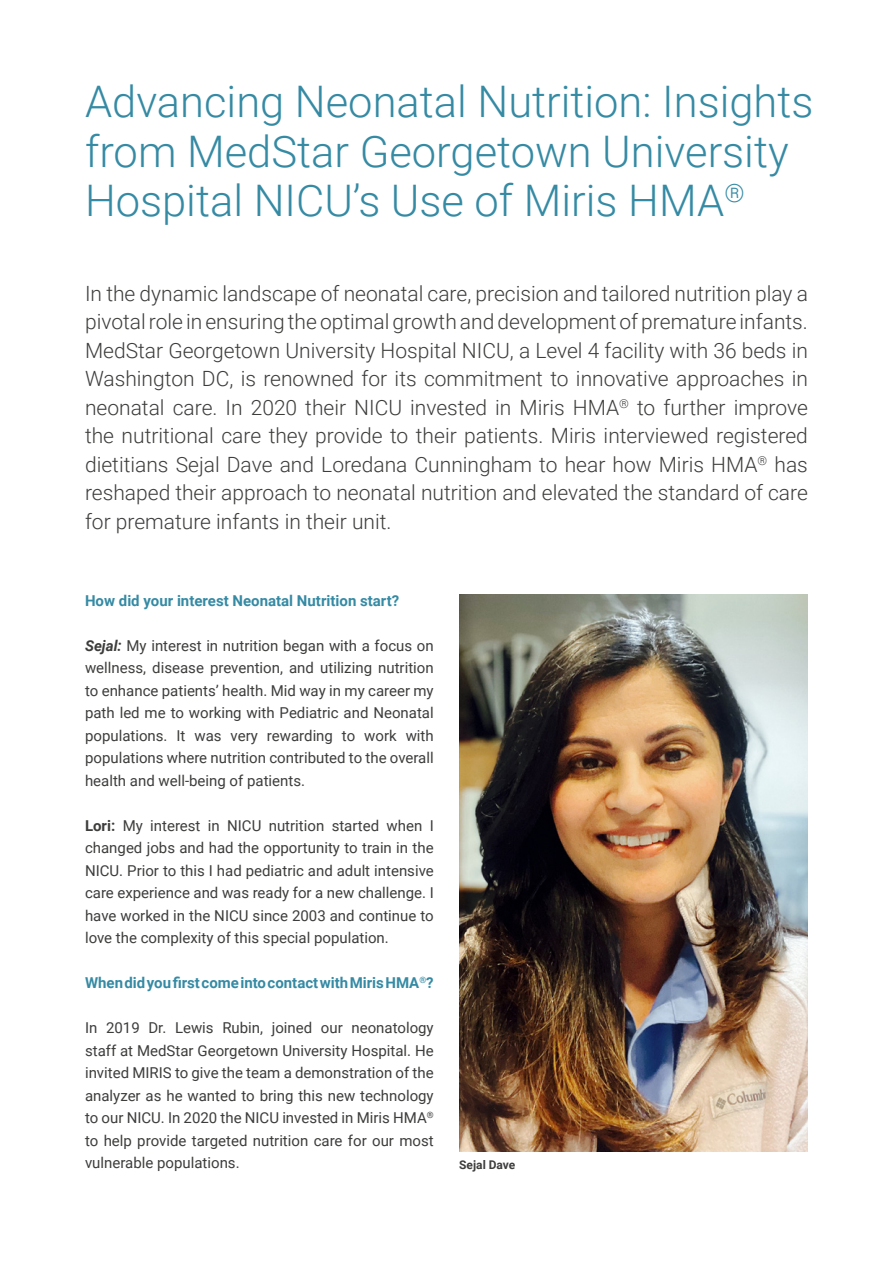
<style>
.page{position:relative;width:893px;height:1263px;background:#fff}
.page>*{position:absolute;margin:0;border:0;box-sizing:border-box;transform-origin:0 0}
.t1{font:300 43.5px/49.5px "Roboto";color:#358aa4}
.t2{font:300 21px/28.5px "Roboto";color:#3d3d3c;text-align:justify}
.t3{font:15px/22.5px "Roboto";color:#3d3d3c;text-align:justify}
.t4{font:700 15px "Roboto";color:#358aa4}
.t5{font:700 12px "Roboto";color:#3d3d3c}
.s1{font-weight:700;font-style:italic}
.s2{font-weight:700}
</style>
<div class="page">
<img style="left:459px;top:595px;width:349px;height:556px">
<p class="t1" style="left:85px;top:76px;width:730px">Advancing Neonatal Nutrition: Insights from MedStar Georgetown University<br>Hospital NICU’s Use of Miris HMA<sup>®</sup></p>
<p class="t2" style="left:85px;top:278px;width:724px">In the dynamic landscape of neonatal care, precision and tailored nutrition play a pivotal role in ensuring the optimal growth and development of premature infants.<br>MedStar Georgetown University Hospital NICU, a Level 4 facility with 36 beds in Washington DC, is renowned for its commitment to innovative approaches in neonatal care. In 2020 their NICU invested in Miris HMA<sup>®</sup> to further improve the nutritional care they provide to their patients. Miris interviewed registered dietitians Sejal Dave and Loredana Cunningham to hear how Miris HMA<sup>®</sup> has reshaped their approach to neonatal nutrition and elevated the standard of care for premature infants in their unit.</p>
<p class="t4" style="left:85px;top:590px;width:316px">How did your interest Neonatal Nutrition start?</p>
<p class="t3" style="left:85px;top:634px;width:350px"><span class="s1">Sejal:</span> My interest in nutrition began with a focus on wellness, disease prevention, and utilizing nutrition to enhance patients’ health. Mid way in my career my path led me to working with Pediatric and Neonatal populations. It was very rewarding to work with populations where nutrition contributed to the overall health and well-being of patients.</p>
<p class="t3" style="left:85px;top:814px;width:350px"><span class="s2">Lori:</span> My interest in NICU nutrition started when I changed jobs and had the opportunity to train in the NICU. Prior to this I had pediatric and adult intensive care experience and was ready for a new challenge. I have worked in the NICU since 2003 and continue to love the complexity of this special population.</p>
<p class="t4" style="left:85px;top:972px;width:350px">When did you first come into contact with Miris HMA<sup>®</sup>?</p>
<p class="t3" style="left:85px;top:1016px;width:350px">In 2019 Dr. Lewis Rubin, joined our neonatology staff at MedStar Georgetown University Hospital. He invited MIRIS to give the team a demonstration of the analyzer as he wanted to bring this new technology to our NICU. In 2020 the NICU invested in Miris HMA<sup>® </sup>to help provide targeted nutrition care for our most vulnerable populations.</p>
<p class="t5" style="left:459px;top:1156px;width:58px">Sejal Dave</p>
</div>
